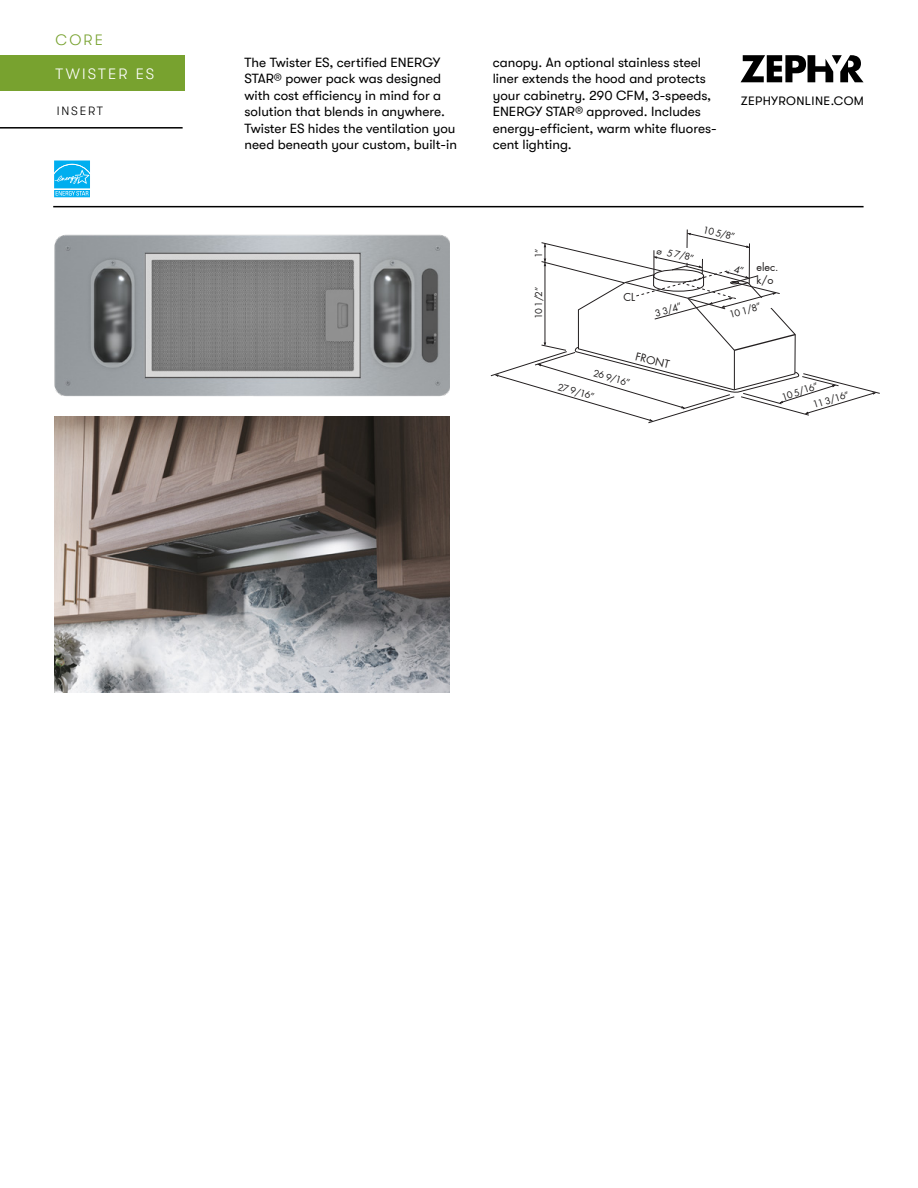
<style>
.page{position:relative;width:918px;height:1188px;background:#fff}
.page>*{position:absolute;margin:0;border:0;box-sizing:border-box;transform-origin:0 0}
.t1{font:300 15px "GT Walsheim Pro";letter-spacing:.15em;color:#fff}
.t2{font:300 15px "GT Walsheim Pro";color:#78a22f}
.t3{font:13.5px/16.5px "GT Walsheim Pro";color:#000}
.t4{font:12.3px "GT Walsheim Pro";letter-spacing:.03em;color:#000}
.t5{font:300 12px "GT Walsheim Pro";letter-spacing:.15em;color:#000}
.t6{font:10.8px/12.9px "Futura";color:#221f1f}
.t7{font:9.45px "Futura";color:#211f1f}
</style>
<div class="page">
<svg style="left:741px;top:55px;width:123px;height:27px"></svg>
<div style="left:0;top:55px;width:185px;height:36px;background:#78a22f"></div>
<hr style="left:0;top:127px;width:183px;height:2px;background:#000">
<hr style="left:53px;top:206px;width:811px;height:1px;background:#000">
<img style="left:55px;top:235px;width:395px;height:162px">
<img style="left:55px;top:416px;width:395px;height:276px">
<svg style="left:54px;top:160px;width:36px;height:1px"></svg>
<svg style="left:54px;top:161px;width:36px;height:37px"></svg>
<svg style="left:490px;top:230px;width:390px;height:193px"></svg>
<p class="t2" style="left:56px;top:32px;width:49px">CORE</p>
<p class="t1" style="left:56px;top:65px;width:100px">TWISTER ES</p>
<p class="t5" style="left:57px;top:105px;width:48px">INSERT</p>
<p class="t3" style="left:245px;top:54px;width:214px">The Twister ES, certified ENERGY STAR® power pack was designed with cost efficiency in mind for a solution that blends in anywhere.<br>Twister ES hides the ventilation you need beneath your custom, built-in</p>
<p class="t3" style="left:493px;top:54px;width:225px">canopy. An optional stainless steel liner extends the hood and protects your cabinetry. 290 CFM, 3-speeds,<br>ENERGY STAR® approved. Includes energy-efficient, warm white fluores&shy;cent lighting.</p>
<p class="t4" style="left:741px;top:94px;width:125px">ZEPHYRONLINE.COM</p>
<p class="t7" style="left:533px;top:258px;width:11px;rotate:-90deg">1”</p>
<p class="t7" style="left:533px;top:319px;width:34px;rotate:-90deg">10 1/2”</p>
<p class="t6" style="left:623px;top:291px;width:13px">CL</p>
<p class="t7" style="left:669px;top:246px;width:29px;rotate:13deg">5 7/8”</p>
<p class="t7" style="left:654px;top:307px;width:29px;rotate:-16deg">3 3/4”</p>
<p class="t7" style="left:705px;top:224px;width:34px;rotate:13deg">10 5/8”</p>
<p class="t6" style="left:756px;top:261px;width:24px">elec. k/o</p>
<p class="t7" style="left:728px;top:309px;width:34px;rotate:-16deg">10 1/8”</p>
<p class="t6" style="left:637px;top:350px;width:36px;rotate:14deg">FRONT</p>
<p class="t7" style="left:596px;top:367px;width:39px;rotate:16deg">26 9/16”</p>
<p class="t7" style="left:560px;top:380px;width:39px;rotate:16deg">27 9/16”</p>
<p class="t7" style="left:780px;top:391px;width:39px;rotate:-18deg">10 5/16”</p>
<p class="t7" style="left:811px;top:399px;width:39px;rotate:-17deg">11 3/16”</p>
</div>
